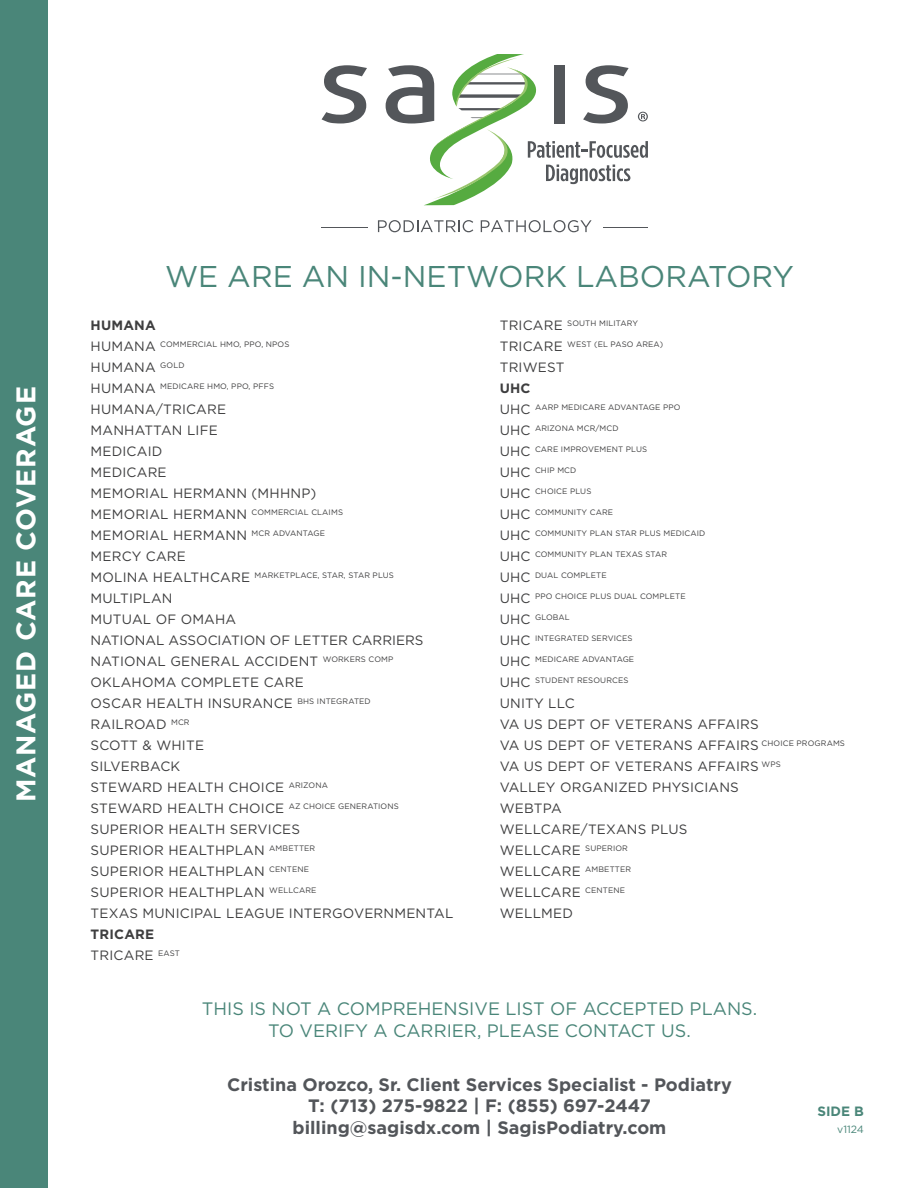
<style>
.page{position:relative;width:918px;height:1188px;background:#fff}
.page>*{position:absolute;margin:0;border:0;box-sizing:border-box;transform-origin:0 0}
.t1{font:30px "Gotham";color:#4a8679}
.t2{font:700 27px "Gotham";letter-spacing:.02em;color:#fff}
.t3{font:700 18px/21.6px "Gotham";color:#53565a;text-align:center}
.t4{font:18px/21.6px "Gotham";color:#4a8679;text-align:center}
.t5{font:13.5px/21px "Gotham";letter-spacing:.015em;color:#3e3e3f}
.t6{font:700 13.5px/21px "Gotham";letter-spacing:.015em;color:#3e3e3f}
.t7{font:700 13.5px "Gotham";color:#4a8679}
.t8{font:10.5px "Gotham";color:#4a8679}
.t9{font:7.8px "Gotham";letter-spacing:.015em;color:#3e3e3f}
.s1{font-size:13.5px}
.s2{font-weight:400}
</style>
<div class="page">
<div style="left:0;top:0;width:48px;height:1188px;background:#4a8679"></div>
<svg style="left:322px;top:65px;width:45px;height:58px"></svg>
<svg style="left:386px;top:54px;width:262px;height:151px"></svg>
<hr style="left:321px;top:227px;width:47px;height:1px;background:#53565a">
<hr style="left:604px;top:227px;width:44px;height:1px;background:#53565a">
<svg style="left:378px;top:220px;width:95px;height:12px"></svg>
<svg style="left:481px;top:220px;width:111px;height:12px"></svg>
<h2 class="t2" style="left:8px;top:802px;width:417px;rotate:-90deg">MANAGED CARE COVERAGE</h2>
<h1 class="t1" style="left:165px;top:257px;width:631px">WE ARE AN IN-NETWORK LABORATORY</h1>
<p class="t6" style="left:91px;top:315px;width:67px">HUMANA</p>
<p class="t9" style="left:91px;top:339px;width:200px"><span class="s1">HUMANA</span> COMMERCIAL HMO, PPO, NPOS</p>
<p class="t5" style="left:91px;top:357px;width:95px">HUMANA <sup>GOLD</sup></p>
<p class="t9" style="left:91px;top:381px;width:185px"><span class="s1">HUMANA</span> MEDICARE HMO, PPO, PFFS</p>
<p class="t5" style="left:91px;top:399px;width:227px">HUMANA/TRICARE<br>MANHATTAN LIFE<br>MEDICAID<br>MEDICARE<br>MEMORIAL HERMANN (MHHNP)</p>
<p class="t9" style="left:91px;top:507px;width:254px"><span class="s1">MEMORIAL HERMANN</span> COMMERCIAL CLAIMS</p>
<p class="t5" style="left:91px;top:525px;width:236px">MEMORIAL HERMANN <sup>MCR</sup> <sup>ADVANTAGE<br></sup>MERCY CARE</p>
<p class="t9" style="left:91px;top:570px;width:305px"><span class="s1">MOLINA HEALTHCARE</span> MARKETPLACE, STAR, STAR PLUS</p>
<p class="t5" style="left:91px;top:588px;width:364px">MULTIPLAN<br>MUTUAL OF OMAHA<br>NATIONAL ASSOCIATION OF LETTER CARRIERS<br>NATIONAL GENERAL ACCIDENT <sup>WORKERS</sup> <sup>COMP<br></sup>OKLAHOMA COMPLETE CARE<br>OSCAR HEALTH INSURANCE <sup>BHS</sup> <sup>INTEGRATED<br></sup>RAILROAD <sup>MCR<br></sup>SCOTT &amp; WHITE<br>SILVERBACK<br>STEWARD HEALTH CHOICE <sup>ARIZONA<br></sup>STEWARD HEALTH CHOICE <sup>AZ</sup> <sup>CHOICE</sup> <sup>GENERATIONS<br></sup>SUPERIOR HEALTH SERVICES<br>SUPERIOR HEALTHPLAN <sup>AMBETTER<br></sup>SUPERIOR HEALTHPLAN <sup>CENTENE<br></sup>SUPERIOR HEALTHPLAN <sup>WELLCARE<br></sup>TEXAS MUNICIPAL LEAGUE INTERGOVERNMENTAL</p>
<p class="t6" style="left:91px;top:924px;width:91px">TRICARE<br><span class="s2">TRICARE</span> <sup>EAST</sup></p>
<p class="t9" style="left:500px;top:318px;width:140px"><span class="s1">TRICARE</span> SOUTH MILITARY</p>
<p class="t9" style="left:500px;top:339px;width:165px"><span class="s1">TRICARE</span> WEST (EL PASO AREA)</p>
<p class="t5" style="left:500px;top:357px;width:66px">TRIWEST</p>
<p class="t6" style="left:500px;top:378px;width:32px">UHC</p>
<p class="t9" style="left:500px;top:402px;width:182px"><span class="s1">UHC</span> AARP MEDICARE ADVANTAGE PPO</p>
<p class="t9" style="left:500px;top:423px;width:120px"><span class="s1">UHC</span> ARIZONA MCR/MCD</p>
<p class="t9" style="left:500px;top:444px;width:149px"><span class="s1">UHC</span> CARE IMPROVEMENT PLUS</p>
<p class="t9" style="left:500px;top:465px;width:78px"><span class="s1">UHC</span> CHIP MCD</p>
<p class="t9" style="left:500px;top:486px;width:93px"><span class="s1">UHC</span> CHOICE PLUS</p>
<p class="t9" style="left:500px;top:507px;width:115px"><span class="s1">UHC</span> COMMUNITY CARE</p>
<p class="t9" style="left:500px;top:528px;width:207px"><span class="s1">UHC</span> COMMUNITY PLAN STAR PLUS MEDICAID</p>
<p class="t9" style="left:500px;top:549px;width:169px"><span class="s1">UHC</span> COMMUNITY PLAN TEXAS STAR</p>
<p class="t9" style="left:500px;top:570px;width:109px"><span class="s1">UHC</span> DUAL COMPLETE</p>
<p class="t9" style="left:500px;top:591px;width:188px"><span class="s1">UHC</span> PPO CHOICE PLUS DUAL COMPLETE</p>
<p class="t9" style="left:500px;top:612px;width:72px"><span class="s1">UHC</span> GLOBAL</p>
<p class="t9" style="left:500px;top:633px;width:134px"><span class="s1">UHC</span> INTEGRATED SERVICES</p>
<p class="t9" style="left:500px;top:654px;width:136px"><span class="s1">UHC</span> MEDICARE ADVANTAGE</p>
<p class="t9" style="left:500px;top:675px;width:130px"><span class="s1">UHC</span> STUDENT RESOURCES</p>
<p class="t5" style="left:500px;top:693px;width:347px">UNITY LLC<br>VA US DEPT OF VETERANS AFFAIRS<br>VA US DEPT OF VETERANS AFFAIRS <sup>CHOICE</sup> <sup>PROGRAMS<br></sup>VA US DEPT OF VETERANS AFFAIRS <sup>WPS<br></sup>VALLEY ORGANIZED PHYSICIANS<br>WEBTPA<br>WELLCARE/TEXANS PLUS<br>WELLCARE <sup>SUPERIOR<br></sup>WELLCARE <sup>AMBETTER<br></sup>WELLCARE <sup>CENTENE<br></sup>WELLMED</p>
<h3 class="t4" style="left:202px;top:997px;width:557px">THIS IS NOT A COMPREHENSIVE LIST OF ACCEPTED PLANS.<br>TO VERIFY A CARRIER, PLEASE CONTACT US.</h3>
<h3 class="t3" style="left:227px;top:1074px;width:506px">Cristina Orozco, Sr. Client Services Specialist - Podiatry<br>T: (713) 275-9822 | F: (855) 697-2447 billing@sagisdx.com | SagisPodiatry.com</h3>
<p class="t7" style="left:817px;top:1102px;width:48px">SIDE B</p>
<p class="t8" style="left:837px;top:1122px;width:28px">v1124</p>
</div>
